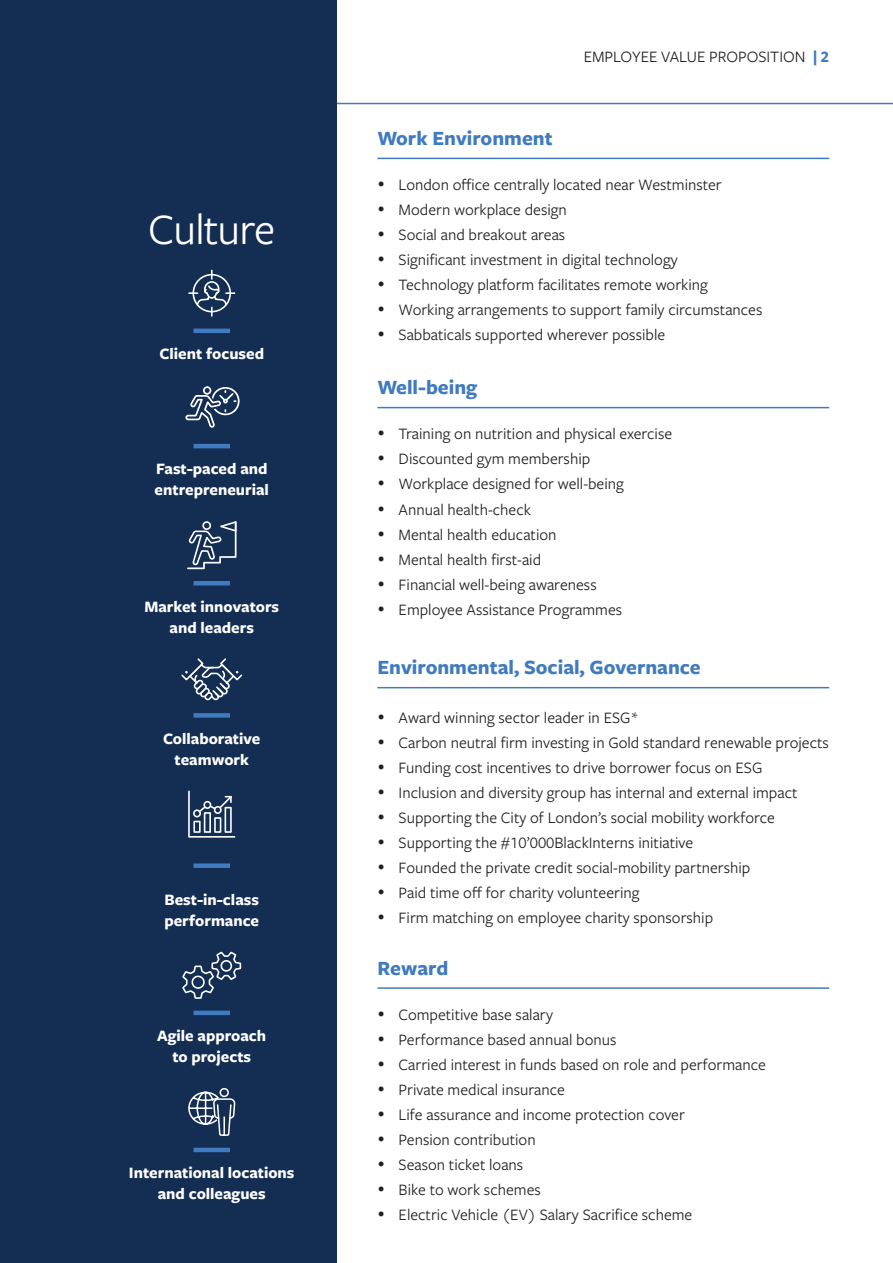
<style>
.page{position:relative;width:893px;height:1263px;background:#fff}
.page>*{position:absolute;margin:0;border:0;box-sizing:border-box;transform-origin:0 0}
.Page_title{font:45px "Freight Sans Pro";letter-spacing:-.02em;color:#fff}
.t1{font:700 21px "Freight Sans Pro";color:#407bbf}
.t2{font:16.5px "Freight Sans Pro";color:#231f20}
.Body{font:700 16.5px/21px "Freight Sans Pro";color:#fff;text-align:center}
.s1{font-weight:700;color:#407bbf}
</style>
<div class="page">
<hr style="left:377px;top:158px;width:452px;height:1px;background:#407bbf">
<hr style="left:377px;top:687px;width:452px;height:1px;background:#407bbf">
<hr style="left:377px;top:407px;width:452px;height:1px;background:#407bbf">
<hr style="left:377px;top:987px;width:452px;height:2px;background:#407bbf">
<hr style="left:0;top:103px;width:893px;height:1px;background:#407bbf">
<div style="left:0;top:0;width:337px;height:1263px;background:#132d53"></div>
<div style="left:193px;top:863px;width:37px;height:5px;background:#407bbf"></div>
<hr style="left:193px;top:329px;width:37px;height:4px;background:#407bbf">
<svg style="left:188px;top:269px;width:48px;height:48px"></svg>
<svg style="left:188px;top:790px;width:48px;height:48px"></svg>
<hr style="left:193px;top:581px;width:37px;height:4px;background:#407bbf">
<svg style="left:187px;top:521px;width:50px;height:49px"></svg>
<svg style="left:188px;top:1088px;width:48px;height:65px"></svg>
<hr style="left:193px;top:444px;width:37px;height:4px;background:#407bbf">
<div style="left:211px;top:387px;width:29px;height:28px;border:2px solid #fff;border-radius:50%"></div>
<svg style="left:185px;top:386px;width:51px;height:42px"></svg>
<hr style="left:193px;top:1011px;width:37px;height:4px;background:#407bbf">
<svg style="left:182px;top:951px;width:60px;height:48px"></svg>
<div style="left:193px;top:713px;width:37px;height:5px;background:#407bbf"></div>
<svg style="left:181px;top:658px;width:62px;height:43px"></svg>
<p class="Page_title" style="left:148px;top:199px;width:128px">Culture</p>
<p class="Body" style="left:159px;top:343px;width:106px">Client focused</p>
<p class="Body" style="left:155px;top:458px;width:116px;text-align:left">Fast-paced and entrepreneurial</p>
<p class="Body" style="left:144px;top:595px;width:136px">Market innovators and leaders</p>
<p class="Body" style="left:163px;top:727px;width:99px">Collaborative teamwork</p>
<p class="Body" style="left:164px;top:888px;width:96px;text-align:left">Best-in-class performance</p>
<p class="Body" style="left:157px;top:1024px;width:110px">Agile approach to projects</p>
<p class="Body" style="left:129px;top:1162px;width:167px">International locations and colleagues</p>
<p class="t2" style="left:584px;top:45px;width:247px">EMPLOYEE VALUE PROPOSITION <span class="s1">| 2</span></p>
<h1 class="t1" style="left:377px;top:124px;width:177px">Work Environment</h1>
<p class="t2" style="left:399px;top:174px;width:325px">London office centrally located near Westminster</p>
<p class="t2" style="left:399px;top:199px;width:170px">Modern workplace design</p>
<p class="t2" style="left:399px;top:224px;width:168px">Social and breakout areas</p>
<p class="t2" style="left:399px;top:249px;width:281px">Significant investment in digital technology</p>
<p class="t2" style="left:399px;top:274px;width:311px">Technology platform facilitates remote working</p>
<p class="t2" style="left:399px;top:299px;width:365px">Working arrangements to support family circumstances</p>
<p class="t2" style="left:399px;top:324px;width:268px">Sabbaticals supported wherever possible</p>
<h1 class="t1" style="left:377px;top:373px;width:101px">Well-being</h1>
<p class="t2" style="left:399px;top:423px;width:275px">Training on nutrition and physical exercise</p>
<p class="t2" style="left:399px;top:448px;width:193px">Discounted gym membership</p>
<p class="t2" style="left:399px;top:473px;width:227px">Workplace designed for well-being</p>
<p class="t2" style="left:399px;top:498px;width:134px">Annual health-check</p>
<p class="t2" style="left:399px;top:523px;width:159px">Mental health education</p>
<p class="t2" style="left:399px;top:548px;width:144px">Mental health first-aid</p>
<p class="t2" style="left:399px;top:573px;width:200px">Financial well-being awareness</p>
<p class="t2" style="left:399px;top:598px;width:225px">Employee Assistance Programmes</p>
<h1 class="t1" style="left:377px;top:653px;width:325px">Environmental, Social, Governance</h1>
<p class="t2" style="left:399px;top:707px;width:242px">Award winning sector leader in ESG*</p>
<p class="t2" style="left:399px;top:732px;width:432px">Carbon neutral firm investing in Gold standard renewable projects</p>
<p class="t2" style="left:399px;top:757px;width:365px">Funding cost incentives to drive borrower focus on ESG</p>
<p class="t2" style="left:399px;top:782px;width:400px">Inclusion and diversity group has internal and external impact</p>
<p class="t2" style="left:399px;top:807px;width:378px">Supporting the City of London’s social mobility workforce</p>
<p class="t2" style="left:399px;top:832px;width:296px">Supporting the #10’000BlackInterns initiative</p>
<p class="t2" style="left:399px;top:857px;width:353px">Founded the private credit social-mobility partnership</p>
<p class="t2" style="left:399px;top:882px;width:242px">Paid time off for charity volunteering</p>
<p class="t2" style="left:399px;top:907px;width:316px">Firm matching on employee charity sponsorship</p>
<h1 class="t1" style="left:377px;top:953px;width:73px">Reward</h1>
<p class="t2" style="left:399px;top:1003px;width:156px">Competitive base salary</p>
<p class="t2" style="left:399px;top:1028px;width:219px">Performance based annual bonus</p>
<p class="t2" style="left:399px;top:1053px;width:369px">Carried interest in funds based on role and performance</p>
<p class="t2" style="left:399px;top:1078px;width:168px">Private medical insurance</p>
<p class="t2" style="left:399px;top:1104px;width:288px">Life assurance and income protection cover</p>
<p class="t2" style="left:399px;top:1129px;width:139px">Pension contribution</p>
<p class="t2" style="left:399px;top:1154px;width:126px">Season ticket loans</p>
<p class="t2" style="left:399px;top:1179px;width:144px">Bike to work schemes</p>
<p class="t2" style="left:399px;top:1204px;width:295px">Electric Vehicle (EV) Salary Sacrifice scheme</p>
</div>
